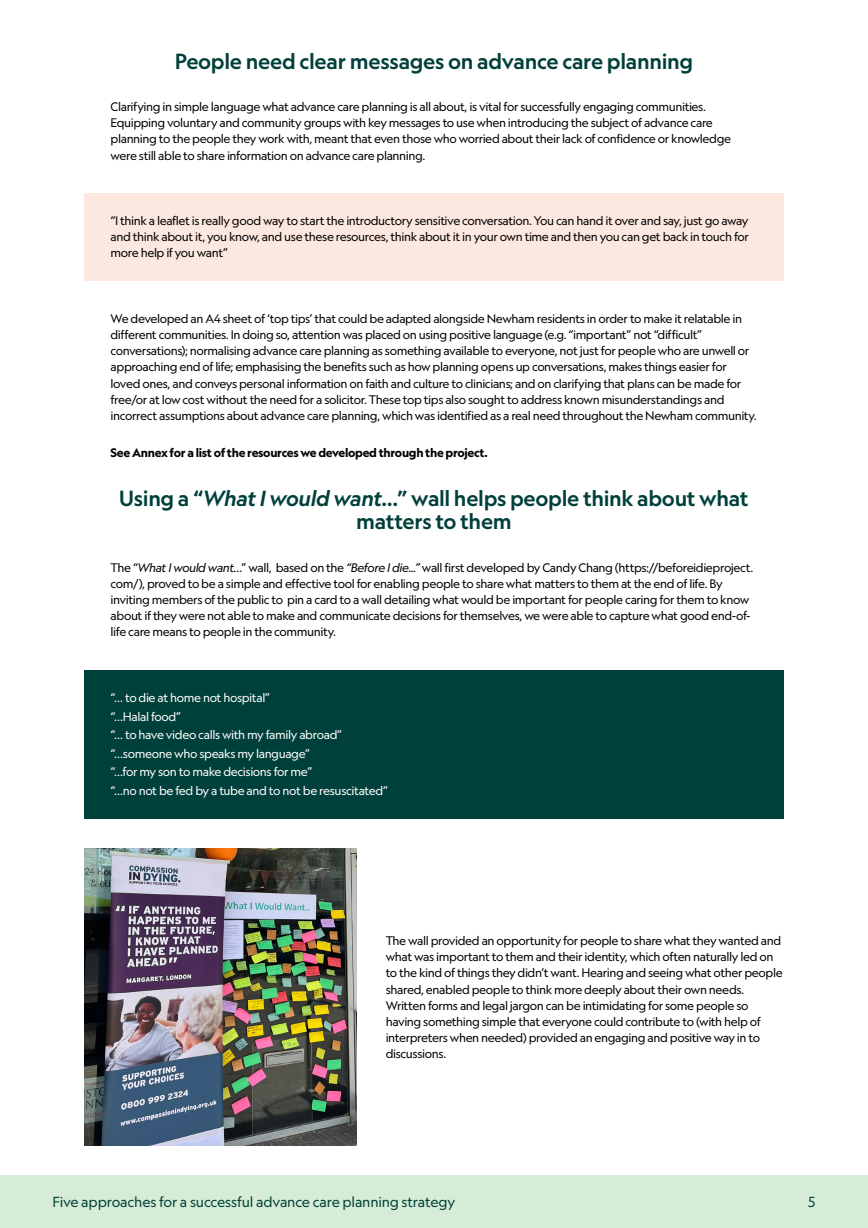
<style>
.page{position:relative;width:868px;height:1228px;background:#fff}
.page>*{position:absolute;margin:0;border:0;box-sizing:border-box;transform-origin:0 0}
.t1{font:500 21px/23.1px "Geograph";letter-spacing:-.015em;color:#00403a;text-align:center}
.t2{font:14px "Geograph";letter-spacing:-.015em;color:#00403a}
.t3{font:11.9px/16.1px "Geograph";letter-spacing:-.035em;color:#000}
.t4{font:11.9px/18.5px "Geograph";letter-spacing:-.035em;color:#fff}
.t5{font:700 11.9px "Geograph";letter-spacing:-.03em;color:#000}
.s1{font-style:italic}
</style>
<div class="page">
<div style="left:84px;top:193px;width:700px;height:88px;background:#fde8df"></div>
<div style="left:84px;top:670px;width:700px;height:148px;background:#00403a"></div>
<div style="left:0;top:1175px;width:868px;height:53px;background:#d7ecd6"></div>
<img style="left:84px;top:848px;width:273px;height:298px">
<h1 class="t1" style="left:175px;top:49px;width:520px">People need clear messages on advance care planning</h1>
<p class="t3" style="left:111px;top:99px;width:622px">Clarifying in simple language what advance care planning is all about, is vital for successfully engaging communities.<br>Equipping voluntary and community groups with key messages to use when introducing the subject of advance care planning to the people they work with, meant that even those who worried about their lack of confidence or knowledge were still able to share information on advance care planning.</p>
<p class="t3" style="left:111px;top:213px;width:640px;text-align:justify">“I think a leaflet is really good way to start the introductory sensitive conversation. You can hand it over and say, just go away and think about it, you know, and use these resources, think about it in your own time and then you can get back in touch for more help if you want”</p>
<p class="t3" style="left:111px;top:311px;width:648px">We developed an A4 sheet of ‘top tips’ that could be adapted alongside Newham residents in order to make it relatable in different communities. In doing so, attention was placed on using positive language (e.g. “important” not “difficult” conversations); normalising advance care planning as something available to everyone, not just for people who are unwell or approaching end of life; emphasising the benefits such as how planning opens up conversations, makes things easier for loved ones, and conveys personal information on faith and culture to clinicians; and on clarifying that plans can be made for free/or at low cost without the need for a solicitor. These top tips also sought to address known misunderstandings and incorrect assumptions about advance care planning, which was identified as a real need throughout the Newham community.</p>
<p class="t5" style="left:111px;top:445px;width:379px">See Annex for a list of the resources we developed through the project.</p>
<h1 class="t1" style="left:119px;top:487px;width:631px">Using a “<span class="s1">What I would want…</span>” wall helps people think about what matters to them</h1>
<p class="t3" style="left:111px;top:559px;width:644px">The “<span class="s1">What I would want…</span>” wall, based on the <span class="s1">“Before I die...”</span> wall first developed by Candy Chang (https://beforeidieproject. com/), proved to be a simple and effective tool for enabling people to share what matters to them at the end of life. By inviting members of the public to pin a card to a wall detailing what would be important for people caring for them to know about if they were not able to make and communicate decisions for themselves, we were able to capture what good end-of&shy;life care means to people in the community.</p>
<p class="t4" style="left:111px;top:688px;width:279px">“… to die at home not hospital”<br>“…Halal food”<br>“… to have video calls with my family abroad” “…someone who speaks my language”<br>“…for my son to make decisions for me”<br>“…no not be fed by a tube and to not be resuscitated”</p>
<p class="t3" style="left:386px;top:933px;width:399px">The wall provided an opportunity for people to share what they wanted and what was important to them and their identity, which often naturally led on to the kind of things they didn’t want. Hearing and seeing what other people shared, enabled people to think more deeply about their own needs.<br>Written forms and legal jargon can be intimidating for some people so having something simple that everyone could contribute to (with help of interpreters when needed) provided an engaging and positive way in to discussions.</p>
<p class="t2" style="left:52px;top:1193px;width:404px">Five approaches for a successful advance care planning strategy</p>
<p class="t2" style="left:808px;top:1193px;width:9px">5</p>
</div>
